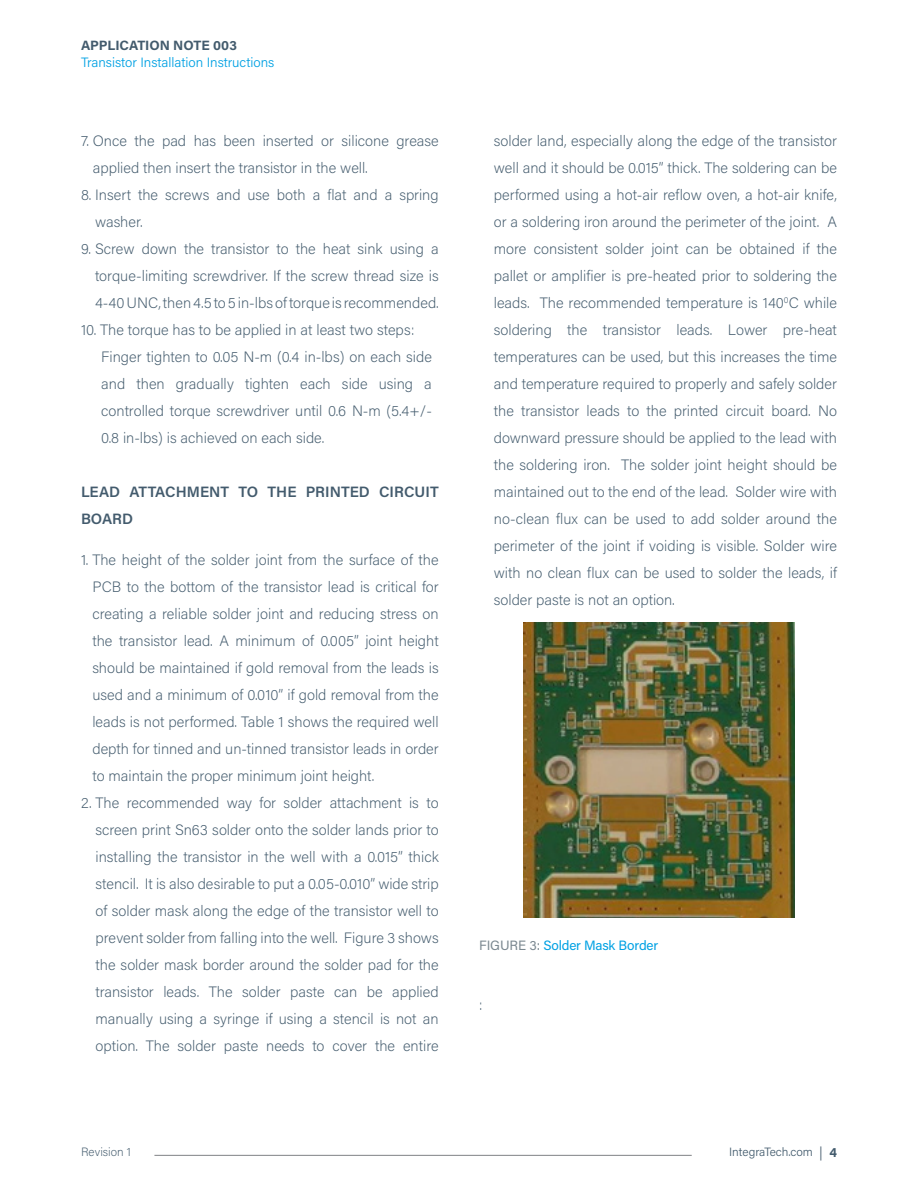
<style>
.page{position:relative;width:918px;height:1188px;background:#fff}
.page>*{position:absolute;margin:0;border:0;box-sizing:border-box;transform-origin:0 0}
.Body_Copy{font:200 15px/27px "Acumin Pro";color:#435b6d;text-align:justify}
.Body_Copy-2{font:600 15px/27px "Acumin Pro";color:#435b6d}
.t1{font:300 13.5px "Acumin Pro";letter-spacing:-.005em;color:#00a1e3}
.t2{font:13.5px "Acumin Pro";letter-spacing:-.01em;color:#00a1e3}
.t3{font:700 13.5px "Acumin Pro";color:#435b6d}
.t4{font:300 12px "Acumin Pro";color:#435b6d}
.t5{font:200 12px "Acumin Pro";color:#435b6d}
.s1{color:#7c8991}
.s2{font-size:13.5px}
.s3{font-weight:700;font-size:13.5px}
</style>
<div class="page">
<hr style="left:154px;top:1155px;width:538px;height:1px;background:#808285">
<img style="left:523px;top:622px;width:272px;height:296px">
<p class="t3" style="left:81px;top:36px;width:157px">APPLICATION NOTE 003</p>
<p class="t1" style="left:81px;top:53px;width:195px">Transistor Installation Instructions</p>
<p class="Body_Copy" style="left:93px;top:127px;width:347px;text-indent:-12px">7. Once the pad has been inserted or silicone grease applied then insert the transistor in the well.</p>
<p class="Body_Copy" style="left:95px;top:181px;width:345px;text-indent:-14px">8. Insert the screws and use both a flat and a spring washer.</p>
<p class="Body_Copy" style="left:95px;top:235px;width:345px;text-indent:-14px">9. Screw down the transistor to the heat sink using a torque-limiting screwdriver. If the screw thread size is 4-40 UNC, then 4.5 to 5 in-lbs of torque is recommended.</p>
<p class="Body_Copy" style="left:81px;top:316px;width:335px">10. The torque has to be applied in at least two steps:</p>
<p class="Body_Copy" style="left:101px;top:343px;width:332px">Finger tighten to 0.05 N-m (0.4 in-lbs) on each side and then gradually tighten each side using a controlled torque screwdriver until 0.6 N-m (5.4+/- 0.8 in-lbs) is achieved on each side.</p>
<p class="Body_Copy-2" style="left:81px;top:478px;width:359px">LEAD ATTACHMENT TO THE PRINTED CIRCUIT<br>BOARD</p>
<p class="Body_Copy" style="left:92px;top:545px;width:348px;text-indent:-11px">1. The height of the solder joint from the surface of the PCB to the bottom of the transistor lead is critical for creating a reliable solder joint and reducing stress on the transistor lead. A minimum of 0.005” joint height should be maintained if gold removal from the leads is used and a minimum of 0.010” if gold removal from the leads is not performed. Table 1 shows the required well depth for tinned and un-tinned transistor leads in order to maintain the proper minimum joint height.</p>
<p class="Body_Copy" style="left:96px;top:788px;width:345px;text-indent:-15px">2. The recommended way for solder attachment is to screen print Sn63 solder onto the solder lands prior to installing the transistor in the well with a 0.015” thick stencil. It is also desirable to put a 0.05-0.010” wide strip of solder mask along the edge of the transistor well to prevent solder from falling into the well. Figure 3 shows the solder mask border around the solder pad for the transistor leads. The solder paste can be applied manually using a syringe if using a stencil is not an option. The solder paste needs to cover the entire</p>
<p class="Body_Copy" style="left:494px;top:127px;width:345px">solder land, especially along the edge of the transistor well and it should be 0.015” thick. The soldering can be performed using a hot-air reflow oven, a hot-air knife, or a soldering iron around the perimeter of the joint. A more consistent solder joint can be obtained if the pallet or amplifier is pre-heated prior to soldering the leads. The recommended temperature is 140<sup>0</sup>C while soldering the transistor leads. Lower pre-heat temperatures can be used, but this increases the time and temperature required to properly and safely solder the transistor leads to the printed circuit board. No downward pressure should be applied to the lead with the soldering iron. The solder joint height should be maintained out to the end of the lead. Solder wire with no-clean flux can be used to add solder around the perimeter of the joint if voiding is visible. Solder wire with no clean flux can be used to solder the leads, if solder paste is not an option.</p>
<p class="t2" style="left:479px;top:936px;width:181px"><span class="s1">FIGURE 3:</span> Solder Mask Border</p>
<p class="Body_Copy" style="left:479px;top:991px;width:5px">:</p>
<p class="t5" style="left:81px;top:1144px;width:52px">Revision 1</p>
<p class="t4" style="left:729px;top:1143px;width:109px">IntegraTech.com <span class="s2">|</span> <span class="s3">4</span></p>
</div>
